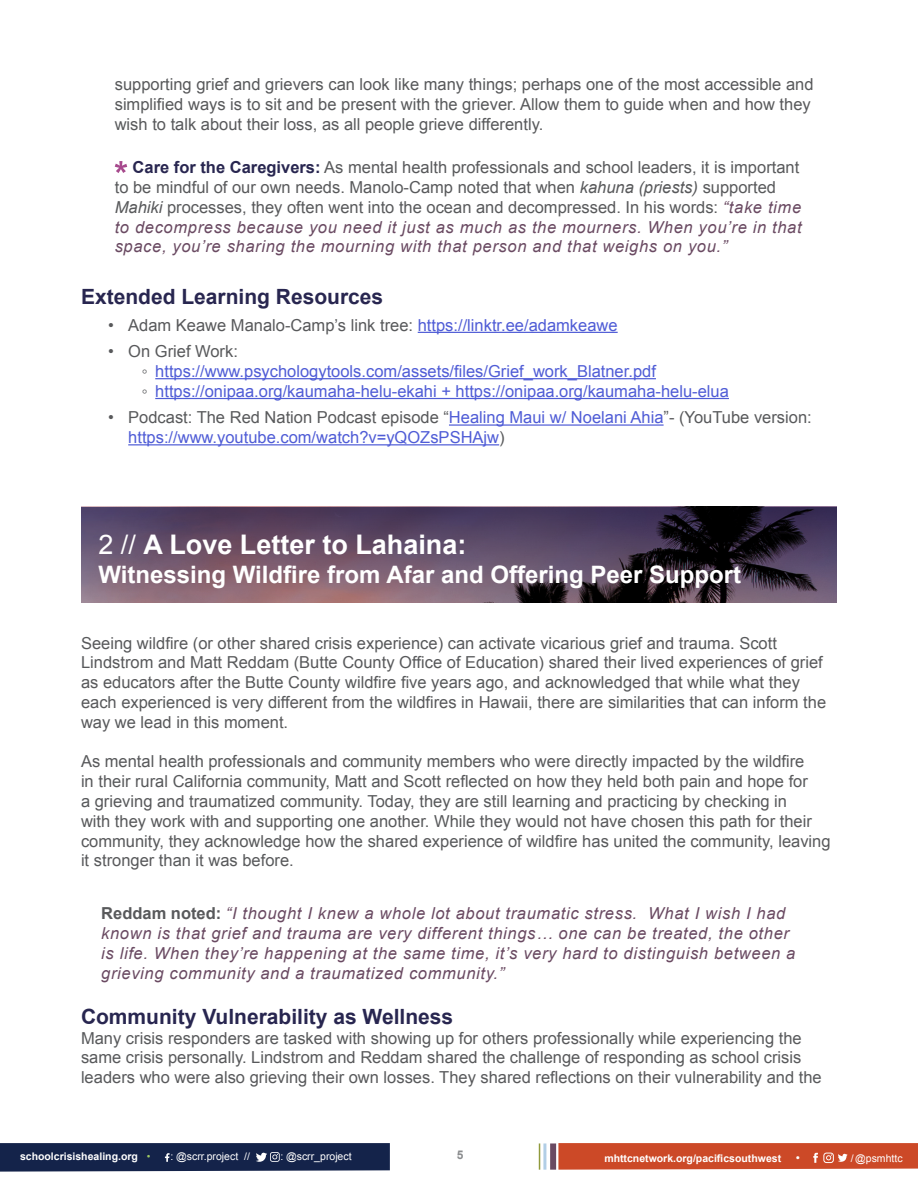
<style>
.page{position:relative;width:918px;height:1188px;background:#fff}
.page>*{position:absolute;margin:0;border:0;box-sizing:border-box;transform-origin:0 0}
.Section_Title{font:700 27px "Arial";color:#fff}
.Section_Title-2{font:700 24px "Arial";color:#fff}
.Subsection_Title_2{font:700 21px "Arial";color:#282650}
.Body{font:16.5px/19.8px "Arial";color:#58595b}
.t1{font:16.5px/19.8px "Arial";color:#4f5cd6}
.Body-2{font:italic 16.5px/19.8px "Arial";letter-spacing:.04em;color:#6a4a62}
.t2{font:700 12px "Arial";color:#8a8c8e}
.t3{font:700 10.5px "Arial";color:#fff}
.t4{font:10.5px "Arial";color:#fff}
.s1{font-weight:700;color:#282650}
.s2{font-style:italic}
.s3{font-style:italic;color:#6a4a62}
.s4{color:#4f5cd6}
.s5{color:#58595b}
.s6{font-weight:400}
.s7{font-weight:700;font-style:normal;color:#58595b}
.s8{font-weight:400;color:#9ec963}
.s9{font-weight:400;font-size:12px}
</style>
<div class="page">
<svg style="left:558px;top:1143px;width:360px;height:27px;background:#ce5231"></svg>
<svg style="left:0;top:1143px;width:390px;height:29px;background:#1f2d52"></svg>
<div style="left:550px;top:1143px;width:6px;height:27px;background:#6a4a62"></div>
<hr style="left:543px;top:1143px;width:3px;height:27px;background:#b2cee6">
<svg style="left:539px;top:1143px;width:1px;height:27px"></svg>
<hr style="left:418px;top:332px;width:200px;height:1px;background:#4f5cd6">
<hr style="left:155px;top:378px;width:501px;height:1px;background:#4f5cd6">
<hr style="left:155px;top:398px;width:574px;height:1px;background:#4f5cd6">
<hr style="left:449px;top:424px;width:215px;height:2px;background:#4f5cd6">
<hr style="left:128px;top:444px;width:371px;height:1px;background:#4f5cd6">
<svg style="left:115px;top:161px;width:12px;height:12px"></svg>
<svg style="left:81px;top:507px;width:756px;height:95px;background:#58455a"></svg>
<p class="Body" style="left:115px;top:75px;width:700px">supporting grief and grievers can look like many things; perhaps one of the most accessible and simplified ways is to sit and be present with the griever. Allow them to guide when and how they wish to talk about their loss, as all people grieve differently.</p>
<p class="Body" style="left:115px;top:158px;width:688px;text-indent:18px"><span class="s1">Care for the Caregivers:</span> As mental health professionals and school leaders, it is important to be mindful of our own needs. Manolo-Camp noted that when <span class="s2">kahuna (priests)</span> supported <span class="s2">Mahiki</span> processes, they often went into the ocean and decompressed. In his words: <span class="s3">“take time to decompress because you need it just as much as the mourners. When you’re in that space, you’re sharing the mourning with that person and that weighs on you.”</span></p>
<p class="Subsection_Title_2" style="left:81px;top:283px;width:304px">Extended Learning Resources</p>
<p class="Body" style="left:108px;top:315px;width:511px">• Adam Keawe Manalo-Camp’s link tree: <span class="s4">https://linktr.ee/adamkeawe</span></p>
<p class="Body" style="left:108px;top:342px;width:131px">• On Grief Work:</p>
<p class="t1" style="left:142px;top:361px;width:516px"><span class="s5">◦</span> https://www.psychologytools.com/assets/files/Grief_work_Blatner.pdf</p>
<p class="t1" style="left:142px;top:381px;width:589px"><span class="s5">◦</span> https://onipaa.org/kaumaha-helu-ekahi + https://onipaa.org/kaumaha-helu-elua</p>
<p class="t1" style="left:128px;top:408px;width:685px;text-indent:-20px"><span class="s5">• Podcast: The Red Nation Podcast episode “</span>Healing Maui w/ Noelani Ahia<span class="s5">”- (YouTube version: </span>https://www.youtube.com/watch?v=yQOZsPSHAjw<span class="s5">)</span></p>
<p class="Section_Title" style="left:98px;top:527px;width:370px"><span class="s6">2 //</span> A Love Letter to Lahaina:</p>
<p class="Section_Title-2" style="left:98px;top:558px;width:644px">Witnessing Wildfire from Afar and Offering Peer Support</p>
<p class="Body" style="left:81px;top:633px;width:747px">Seeing wildfire (or other shared crisis experience) can activate vicarious grief and trauma. Scott Lindstrom and Matt Reddam (Butte County Office of Education) shared their lived experiences of grief as educators after the Butte County wildfire five years ago, and acknowledged that while what they each experienced is very different from the wildfires in Hawaii, there are similarities that can inform the way we lead in this moment.</p>
<p class="Body" style="left:81px;top:752px;width:751px">As mental health professionals and community members who were directly impacted by the wildfire<br>in their rural California community, Matt and Scott reflected on how they held both pain and hope for<br>a grieving and traumatized community. Today, they are still learning and practicing by checking in<br>with they work with and supporting one another. While they would not have chosen this path for their community, they acknowledge how the shared experience of wildfire has united the community, leaving it stronger than it was before.</p>
<p class="Body-2" style="left:101px;top:904px;width:696px"><span class="s7">Reddam noted:</span> “I thought I knew a whole lot about traumatic stress. What I wish I had known is that grief and trauma are very different things… one can be treated, the other is life. When they’re happening at the same time, it’s very hard to distinguish between a grieving community and a traumatized community.”</p>
<p class="Subsection_Title_2" style="left:81px;top:1003px;width:374px">Community Vulnerability as Wellness</p>
<p class="Body" style="left:81px;top:1028px;width:742px">Many crisis responders are tasked with showing up for others professionally while experiencing the same crisis personally. Lindstrom and Reddam shared the challenge of responding as school crisis leaders who were also grieving their own losses. They shared reflections on their vulnerability and the</p>
<p class="t3" style="left:20px;top:1150px;width:132px">schoolcrisishealing.org <span class="s8">•</span></p>
<p class="t4" style="left:170px;top:1150px;width:81px">: @scrr.project //</p>
<p class="t4" style="left:280px;top:1150px;width:73px">: @scrr_project</p>
<p class="t2" style="left:457px;top:1147px;width:8px">5</p>
<p class="t3" style="left:604px;top:1151px;width:197px">mhttcnetwork.org/pacificsouthwest <span class="s9">•</span></p>
<p class="t4" style="left:851px;top:1151px;width:53px">/ @psmhttc</p>
</div>
